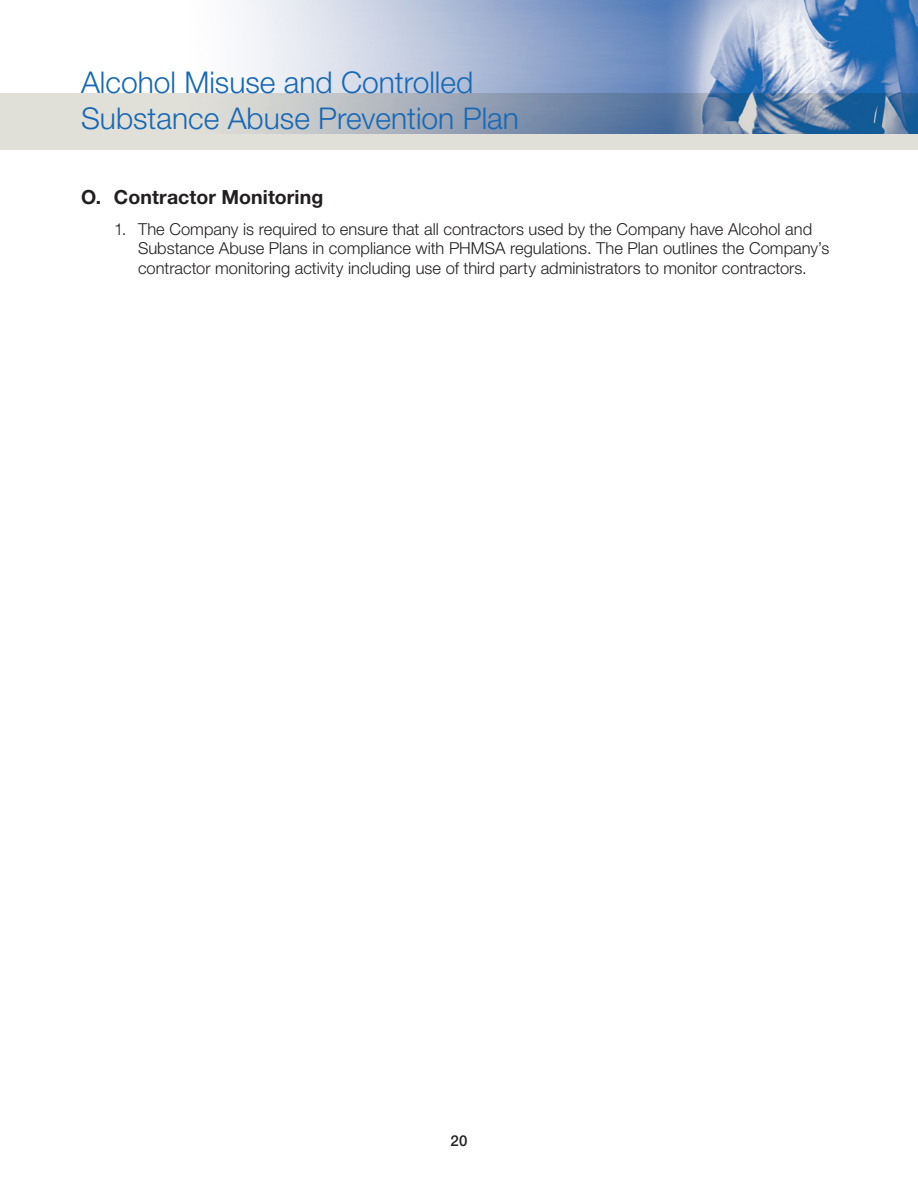
<style>
.page{position:relative;width:918px;height:1188px;background:#fff}
.page>*{position:absolute;margin:0;border:0;box-sizing:border-box;transform-origin:0 0}
.t1{font:300 30px/36px "Helvetica Neue";color:#1768b4}
.HD_1{font:700 19.5px "Helvetica Neue";letter-spacing:.005em;color:#231f20}
.HD_1_Indent_1{font:300 16.5px/19.5px "Helvetica Neue";color:#231f20}
.t2{font:500 15px "Helvetica Neue";color:#231f20}
</style>
<div class="page">
<div style="left:0;top:93px;width:918px;height:57px;background:#e1e0d8"></div>
<img style="left:242px;top:0;width:676px;height:133px">
<h1 class="t1" style="left:81px;top:64px;width:439px">Alcohol Misuse and Controlled<br>Substance Abuse Prevention Plan</h1>
<p class="HD_1" style="left:81px;top:185px;width:244px">O. Contractor Monitoring</p>
<p class="HD_1_Indent_1" style="left:138px;top:219px;width:693px;text-indent:-24px">1. The Company is required to ensure that all contractors used by the Company have Alcohol and<br>Substance Abuse Plans in compliance with PHMSA regulations. The Plan outlines the Company’s contractor monitoring activity including use of third party administrators to monitor contractors.</p>
<p class="t2" style="left:451px;top:1131px;width:18px">20</p>
</div>
